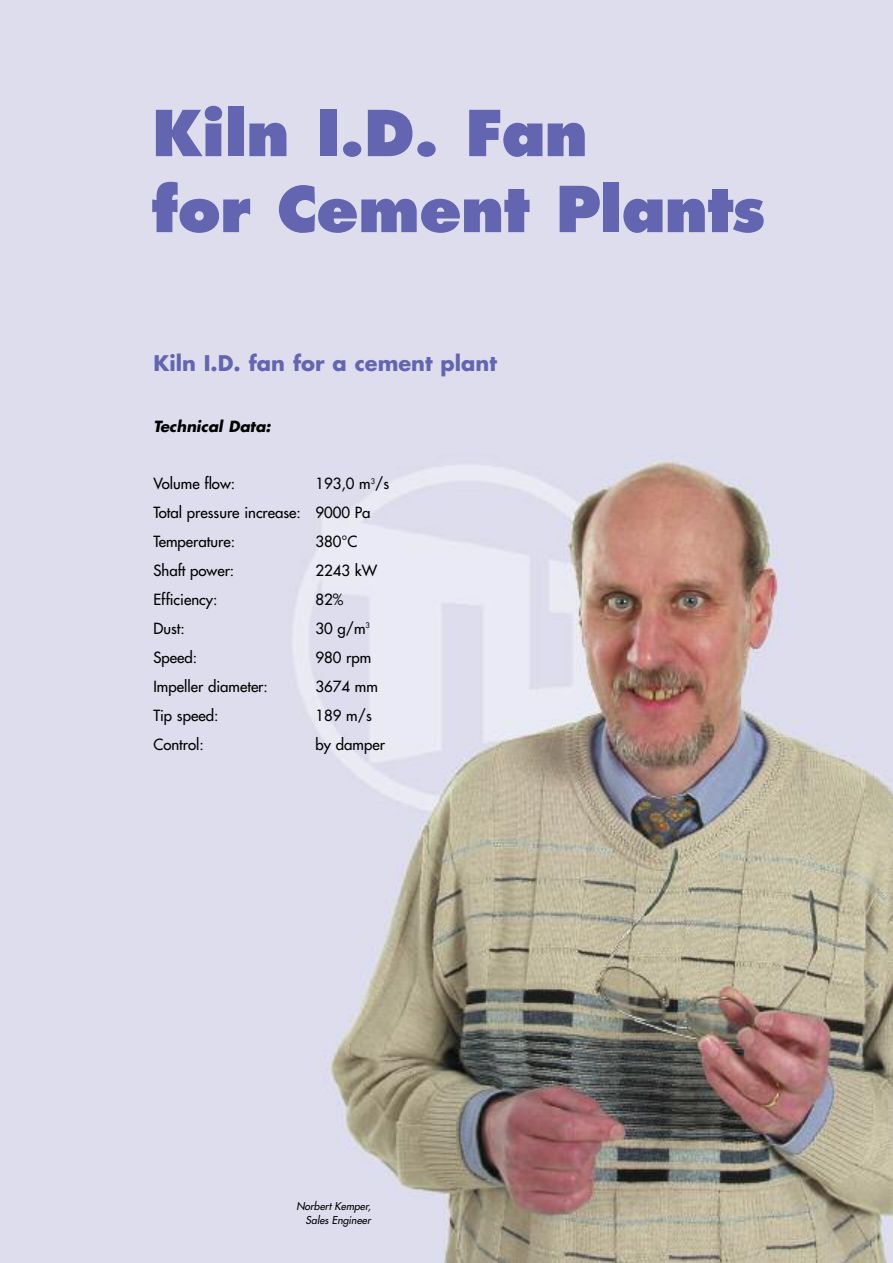
<style>
.page{position:relative;width:893px;height:1263px;background:#fff}
.page>*{position:absolute;margin:0;border:0;box-sizing:border-box;transform-origin:0 0}
.t1{font:800 61.5px/75.9px "Futura";letter-spacing:-.015em;color:#6365b0}
.t2{font:700 21px "Futura";color:#6365b0}
.t3{font:15px/29px "Futura";color:#000}
.t4{font:italic 700 15px "Futura";color:#000}
.t5{font:italic 10.5px/14.2px "Futura";color:#000;text-align:right}
</style>
<div class="page">
<img style="left:0;top:0;width:893px;height:1263px">
<h1 class="t1" style="left:152px;top:100px;width:615px">Kiln I.D. Fan<br>for Cement Plants</h1>
<h2 class="t2" style="left:153px;top:354px;width:345px">Kiln I.D. fan for a cement plant</h2>
<p class="t4" style="left:153px;top:419px;width:119px">Technical Data:</p>
<p class="t3" style="left:153px;top:470px;width:83px">Volume flow:</p>
<p class="t3" style="left:153px;top:470px;width:237px;text-indent:162px">193,0 m<sup>3</sup>/s<br>Total pressure increase: 9000 Pa<br>Temperature:</p>
<p class="t3" style="left:315px;top:528px;width:43px">380°C</p>
<p class="t3" style="left:153px;top:557px;width:82px">Shaft power:</p>
<p class="t3" style="left:315px;top:557px;width:63px">2243 kW</p>
<p class="t3" style="left:153px;top:586px;width:65px">Efficiency:</p>
<p class="t3" style="left:315px;top:586px;width:29px">82%</p>
<p class="t3" style="left:153px;top:615px;width:33px">Dust:</p>
<p class="t3" style="left:315px;top:615px;width:56px">30 g/m<sup>3</sup></p>
<p class="t3" style="left:153px;top:644px;width:45px">Speed:</p>
<p class="t3" style="left:315px;top:644px;width:57px">980 rpm</p>
<p class="t3" style="left:153px;top:673px;width:116px">Impeller diameter:</p>
<p class="t3" style="left:315px;top:673px;width:64px">3674 mm</p>
<p class="t3" style="left:153px;top:702px;width:66px">Tip speed:</p>
<p class="t3" style="left:315px;top:702px;width:58px">189 m/s</p>
<p class="t3" style="left:153px;top:731px;width:52px">Control:</p>
<p class="t3" style="left:315px;top:731px;width:71px">by damper</p>
<p class="t5" style="left:296px;top:1200px;width:76px">Norbert Kemper,<br>Sales Engineer</p>
</div>
